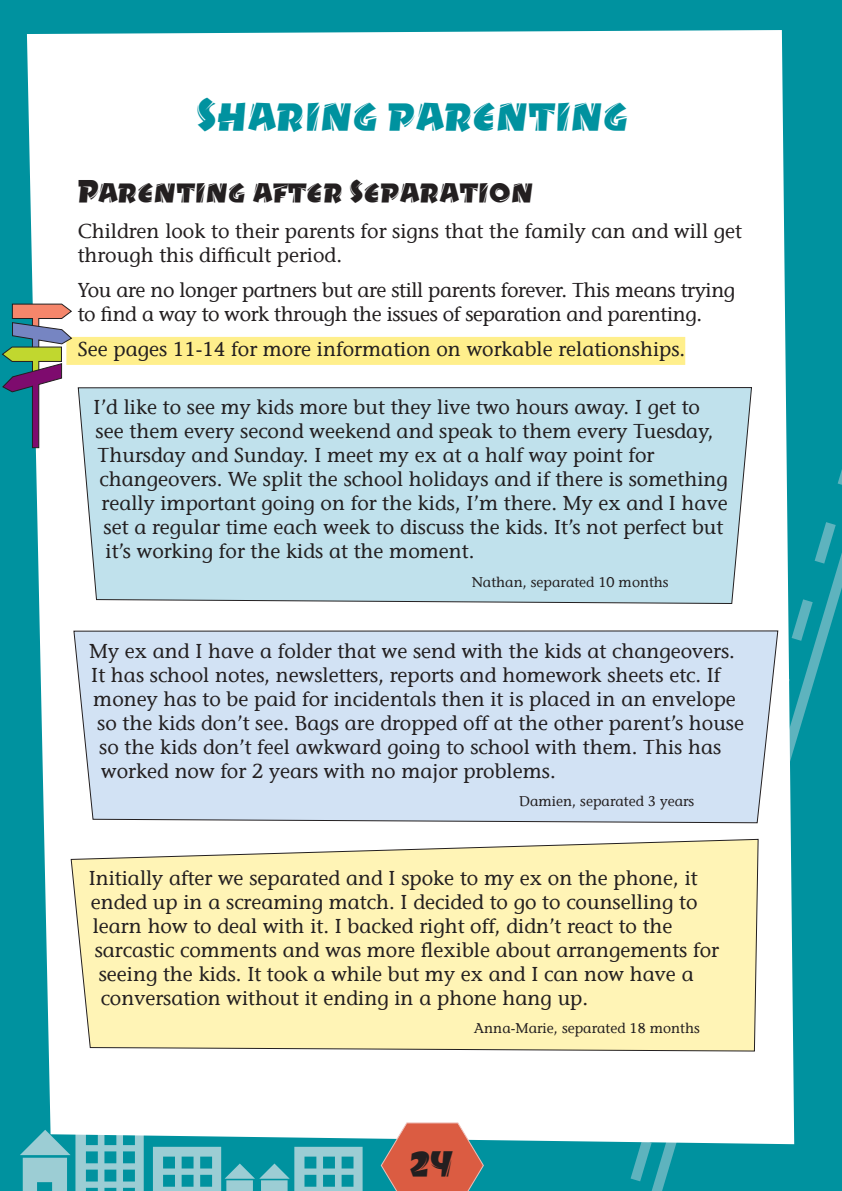
<style>
.page{position:relative;width:842px;height:1191px;background:#00929f}
.page>*{position:absolute;margin:0;border:0;box-sizing:border-box;transform-origin:0 0}
.t1{font:46px "Drycut ITCTT";letter-spacing:.005em;color:#00929f}
.t2{font:36px "Drycut ITCTT";color:#231f20}
.t3{font:32px "Drycut ITCTT";color:#231f20}
.t4{font:20px/24px "Stone Informal LT";color:#231f20}
.t5{font:20px/24px "Stone Informal LT";letter-spacing:-.02em;color:#231f20}
.t6{font:14px "Stone Informal LT";color:#231f20}
</style>
<div class="page">
<svg style="left:630px;top:469px;width:212px;height:722px"></svg>
<svg style="left:20px;top:1144px;width:124px;height:47px"></svg>
<svg style="left:153px;top:1146px;width:210px;height:45px"></svg>
<div style="left:27px;top:30px;width:767px;height:1114px;background:#fff"></div>
<div style="left:66px;top:337px;width:619px;height:28px;background:#ffef8c"></div>
<svg style="left:2px;top:304px;width:70px;height:144px"></svg>
<div style="left:77px;top:386px;width:675px;height:218px;background:#c0e1ec"></div>
<div style="left:73px;top:630px;width:706px;height:193px;background:#d2e2f4"></div>
<svg style="left:70px;top:838px;width:689px;height:214px"></svg>
<svg style="left:380px;top:1121px;width:104px;height:70px"></svg>
<h1 class="t1" style="left:196px;top:85px;width:433px">Sharing parenting</h1>
<h3 class="t3" style="left:78px;top:171px;width:457px">Parenting after Separation</h3>
<p class="t4" style="left:78px;top:219px;width:666px">Children look to their parents for signs that the family can and will get through this difficult period.</p>
<p class="t5" style="left:78px;top:278px;width:659px">You are no longer partners but are still parents forever. This means trying to find a way to work through the issues of separation and parenting.</p>
<p class="t4" style="left:78px;top:337px;width:609px">See pages 11-14 for more information on workable relationships.</p>
<p class="t4" style="left:94px;top:395px;width:608px">I’d like to see my kids more but they live two hours away. I get to</p>
<p class="t4" style="left:96px;top:419px;width:619px">see them every second weekend and speak to them every Tuesday,</p>
<p class="t4" style="left:98px;top:443px;width:558px">Thursday and Sunday. I meet my ex at a half way point for</p>
<p class="t4" style="left:100px;top:467px;width:630px">changeovers. We split the school holidays and if there is something</p>
<p class="t4" style="left:102px;top:491px;width:628px">really important going on for the kids, I’m there. My ex and I have</p>
<p class="t4" style="left:104px;top:515px;width:621px">set a regular time each week to discuss the kids. It’s not perfect but</p>
<p class="t4" style="left:106px;top:539px;width:370px">it’s working for the kids at the moment.</p>
<p class="t6" style="left:472px;top:573px;width:198px">Nathan, separated 10 months</p>
<p class="t4" style="left:89px;top:639px;width:647px">My ex and I have a folder that we send with the kids at changeovers.</p>
<p class="t4" style="left:91px;top:663px;width:631px">It has school notes, newsletters, reports and homework sheets etc. If</p>
<p class="t4" style="left:93px;top:687px;width:644px">money has to be paid for incidentals then it is placed in an envelope</p>
<p class="t4" style="left:97px;top:711px;width:648px">so the kids don’t see. Bags are dropped off at the other parent’s house</p>
<p class="t4" style="left:99px;top:735px;width:623px">so the kids don’t feel awkward going to school with them. This has</p>
<p class="t4" style="left:101px;top:759px;width:456px">worked now for 2 years with no major problems.</p>
<p class="t6" style="left:519px;top:793px;width:177px">Damien, separated 3 years</p>
<p class="t4" style="left:89px;top:865px;width:610px">Initially after we separated and I spoke to my ex on the phone, it</p>
<p class="t4" style="left:91px;top:889px;width:608px">ended up in a screaming match. I decided to go to counselling to</p>
<p class="t4" style="left:93px;top:913px;width:581px">learn how to deal with it. I backed right off, didn’t react to the</p>
<p class="t4" style="left:95px;top:937px;width:626px">sarcastic comments and was more flexible about arrangements for</p>
<p class="t4" style="left:99px;top:961px;width:597px">seeing the kids. It took a while but my ex and I can now have a</p>
<p class="t4" style="left:101px;top:985px;width:489px">conversation without it ending in a phone hang up.</p>
<p class="t6" style="left:474px;top:1019px;width:227px">Anna-Marie, separated 18 months</p>
<h2 class="t2" style="left:410px;top:1140px;width:45px">24</h2>
</div>
